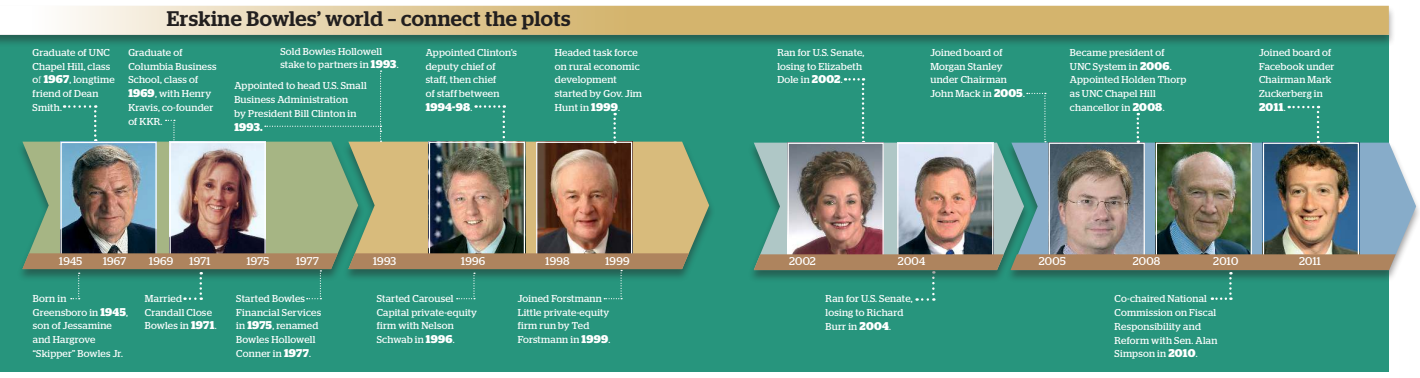
<style>
.page{position:relative;width:1420px;height:378px;background:#fff}
.page>*{position:absolute;margin:0;border:0;box-sizing:border-box;transform-origin:0 0}
.t1{font:500 21px "Stag";letter-spacing:.02em;color:#221f1f}
.t2{font:11.25px "Stag";color:#fff}
.t3{font:700 11.25px "Stag";letter-spacing:.025em;color:#fff}
.t4{font:10px/13.8px "Stag";letter-spacing:.025em;color:#fff}
.s1{font-weight:300}
.s2{font-weight:700;font-size:11.25px}
.s3{font-weight:400;font-size:10px}
</style>
<div class="page">
<div style="left:0;top:35px;width:1388px;height:336px;background:#27957d"></div>
<svg style="left:1030px;top:142px;width:386px;height:128px;fill:#87acc9"></svg>
<svg style="left:364px;top:141px;width:345px;height:125px;fill:#d8bb7c"></svg>
<div style="left:16px;top:140px;width:348px;height:141px;background:#221f1f;opacity:.44"></div>
<svg style="left:22px;top:141px;width:336px;height:128px;fill:#a6b584"></svg>
<img style="left:431px;top:143px;width:92px;height:110px">
<div style="left:429px;top:141px;width:96px;height:125px;border:1px solid #fff"></div>
<img style="left:538px;top:143px;width:92px;height:110px">
<div style="left:536px;top:141px;width:96px;height:125px;border:1px solid #fff"></div>
<img style="left:1157px;top:144px;width:93px;height:110px">
<div style="left:1155px;top:142px;width:97px;height:123px;border:1px solid #fff"></div>
<img style="left:1050px;top:144px;width:93px;height:110px">
<div style="left:1048px;top:142px;width:97px;height:123px;border:1px solid #fff"></div>
<img style="left:1265px;top:144px;width:92px;height:110px">
<div style="left:1263px;top:142px;width:96px;height:123px;border:1px solid #fff"></div>
<svg style="left:845px;top:78px;width:19px;height:63px"></svg>
<svg style="left:475px;top:105px;width:30px;height:38px"></svg>
<svg style="left:613px;top:113px;width:3px;height:30px"></svg>
<svg style="left:166px;top:119px;width:9px;height:23px"></svg>
<svg style="left:64px;top:105px;width:32px;height:36px"></svg>
<svg style="left:265px;top:70px;width:116px;height:72px"></svg>
<img style="left:63px;top:144px;width:92px;height:109px">
<div style="left:61px;top:142px;width:96px;height:123px;border:1px solid #fff"></div>
<img style="left:171px;top:144px;width:93px;height:109px">
<div style="left:169px;top:142px;width:97px;height:123px;border:1px solid #fff"></div>
<svg style="left:1288px;top:106px;width:31px;height:37px"></svg>
<div style="left:748px;top:141px;width:282px;height:141px;background:#221f1f;opacity:.44"></div>
<svg style="left:754px;top:142px;width:270px;height:128px;fill:#afc7c6"></svg>
<img style="left:899px;top:144px;width:92px;height:110px">
<div style="left:897px;top:142px;width:96px;height:119px;border:1px solid #fff"></div>
<img style="left:789px;top:144px;width:93px;height:110px">
<div style="left:787px;top:142px;width:97px;height:119px;border:1px solid #fff"></div>
<svg style="left:1010px;top:254px;width:385px;height:45px"></svg>
<div style="left:0;top:5px;width:1395px;height:42px;background:#221f1f;opacity:.44"></div>
<img style="left:0;top:6px;width:1388px;height:29px">
<svg style="left:754px;top:254px;width:249px;height:46px"></svg>
<svg style="left:348px;top:253px;width:341px;height:46px"></svg>
<svg style="left:22px;top:253px;width:316px;height:46px"></svg>
<svg style="left:1136px;top:113px;width:3px;height:30px"></svg>
<svg style="left:1027px;top:93px;width:19px;height:49px"></svg>
<h1 class="t1" style="left:167px;top:11px;width:405px">Erskine Bowles’ world – connect the plots</h1>
<p class="t4" style="left:33px;top:46px;width:84px">Graduate of UNC<br>Chapel Hill, class o<span class="s1">f</span> <span class="s2">1967</span>, longtime friend of Dean<br>Smith.</p>
<p class="t4" style="left:128px;top:46px;width:90px">Graduate of<br>Columbia Business<br>School, class of<br><span class="s2">1969</span>, with Henry<br>Kravis, co-founder of KKR.</p>
<p class="t4" style="left:280px;top:45px;width:120px">Sold Bowles Hollowell stake to partners in <span class="s2">1993</span>.</p>
<p class="t4" style="left:234px;top:80px;width:134px">Appointed to head U.S. Small<br>Business Administration<br>by President Bill Clinton in</p>
<p class="t3" style="left:234px;top:120px;width:30px">1993.</p>
<p class="t4" style="left:426px;top:46px;width:93px">Appointed Clinton’s deputy chief of staff, then chief<br>of staff between</p>
<p class="t3" style="left:426px;top:100px;width:48px">1994-98<span class="s3">.</span></p>
<p class="t4" style="left:555px;top:46px;width:89px">Headed task force on rural economic development started by Gov. Jim<br>Hunt in <span class="s2">1999</span>.</p>
<p class="t4" style="left:777px;top:46px;width:88px">Ran for U.S. Senate, losing to Elizabeth<br>Dole in <span class="s2">2002</span>.</p>
<p class="t4" style="left:930px;top:46px;width:96px">Joined board of<br>Morgan Stanley under Chairman<br>John Mack in <span class="s2">2005</span>.</p>
<p class="t4" style="left:1070px;top:46px;width:118px">Became president of<br>UNC System in <span class="s2">2006</span>.<br>Appointed Holden Thorp as UNC Chapel Hill chancellor in <span class="s2">2008</span>.</p>
<p class="t4" style="left:1259px;top:46px;width:77px">Joined board of<br>Facebook under<br>Chairman Mark<br>Zuckerberg in</p>
<p class="t3" style="left:1259px;top:100px;width:28px">2011<span class="s3">.</span></p>
<p class="t2" style="left:59px;top:257px;width:25px">1945</p>
<p class="t2" style="left:190px;top:257px;width:22px">1971</p>
<p class="t2" style="left:103px;top:257px;width:25px">1967</p>
<p class="t2" style="left:149px;top:257px;width:25px">1969</p>
<p class="t2" style="left:247px;top:257px;width:24px">1975</p>
<p class="t2" style="left:296px;top:257px;width:24px">1977</p>
<p class="t2" style="left:373px;top:257px;width:25px">1993</p>
<p class="t2" style="left:461px;top:257px;width:26px">1996</p>
<p class="t2" style="left:546px;top:257px;width:26px">1998</p>
<p class="t2" style="left:605px;top:257px;width:26px">1999</p>
<p class="t2" style="left:789px;top:257px;width:28px">2002</p>
<p class="t2" style="left:898px;top:257px;width:29px">2004</p>
<p class="t2" style="left:1039px;top:257px;width:28px">2005</p>
<p class="t2" style="left:1132px;top:257px;width:29px">2008</p>
<p class="t2" style="left:1213px;top:257px;width:27px">2010</p>
<p class="t2" style="left:1299px;top:257px;width:23px">2011</p>
<p class="t4" style="left:33px;top:292px;width:97px">Born in<br>Greensboro in <span class="s2">1945</span>, son of Jessamine and Hargrove “Skipper” Bowles Jr.</p>
<p class="t4" style="left:145px;top:292px;width:73px">Married<br>Crandall Close<br>Bowles in <span class="s2">1971</span>.</p>
<p class="t4" style="left:236px;top:292px;width:86px">Started Bowles<br>Financial Services in <span class="s2">1975</span>, renamed<br>Bowles Hollowell<br>Conner in <span class="s2">1977</span>.</p>
<p class="t4" style="left:377px;top:292px;width:102px">Started Carousel<br>Capital private-equity firm with Nelson<br>Schwab in <span class="s2">1996</span>.</p>
<p class="t4" style="left:518px;top:292px;width:94px">Joined Forstmann<br>Little private-equity firm run by Ted<br>Forstmann in <span class="s2">1999</span>.</p>
<p class="t4" style="left:825px;top:292px;width:88px">Ran for U.S. Senate, losing to Richard<br>Burr in <span class="s2">2004</span>.</p>
<p class="t4" style="left:1114px;top:292px;width:104px">Co-chaired National<br>Commission on Fiscal<br>Responsibility and<br>Reform with Sen. Alan<br>Simpson in <span class="s2">2010</span>.</p>
</div>
